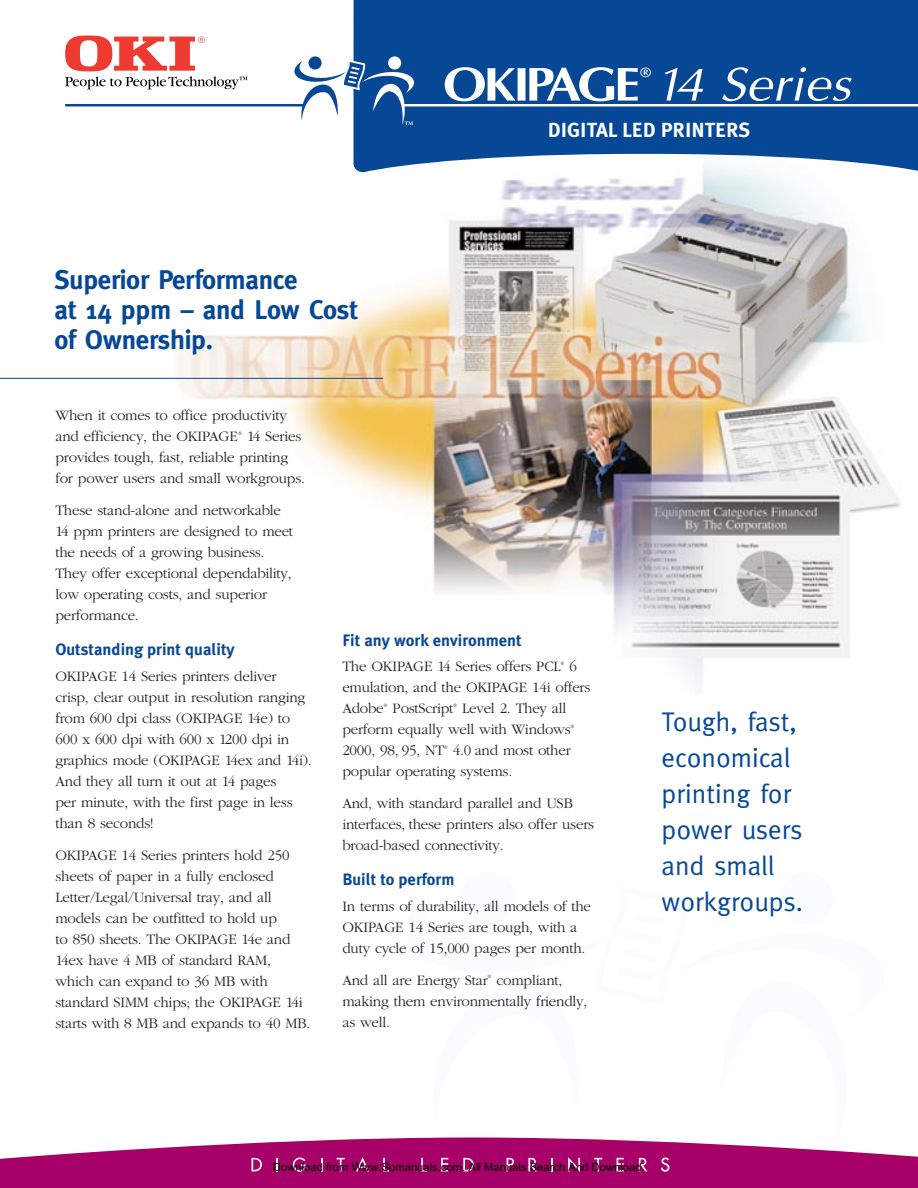
<style>
.page{position:relative;width:918px;height:1188px;background:#fff}
.page>*{position:absolute;margin:0;border:0;box-sizing:border-box;transform-origin:0 0}
.t1{font:italic 47.7px "Optima";color:#fff;scale:1.1 1}
.t2{font:27px/36px "Meta";color:#074896}
.t3{font:700 27px/30px "Meta";letter-spacing:-.01em;color:#074896}
.t4{font:700 20.4px "Meta Plus";color:#fff}
.t5{font:700 16.5px "Meta Plus";color:#074896}
.t6{font:300 15px/21px "Garamond";letter-spacing:-.015em;color:#231f20}
.t7{font:700 13.65px "Optima";color:#fff;scale:1.1 1}
.t8{font:11.25px "Arial";color:#000}
.t9{font:300 5.25px "Garamond";color:#231f20}
.s1{font-weight:700;font-style:normal}
</style>
<div class="page">
<img style="left:166px;top:174px;width:735px;height:510px">
<svg style="left:353px;top:0;width:565px;height:174px;fill:#074896"></svg>
<svg style="left:0;top:1138px;width:918px;height:50px;fill:#a70169"></svg>
<div style="left:462px;top:872px;width:52px;height:52px;background:#fbfcfd;border-radius:50%"></div>
<div style="left:780px;top:872px;width:53px;height:52px;background:#fbfcfd;border-radius:50%"></div>
<svg style="left:403px;top:1137px;width:483px;height:10px"></svg>
<hr style="left:403px;top:104px;width:515px;height:2px;background:#fff">
<hr style="left:65px;top:104px;width:239px;height:2px;background:#074896">
<svg style="left:309px;top:56px;width:13px;height:14px"></svg>
<svg style="left:388px;top:56px;width:13px;height:14px"></svg>
<svg style="left:65px;top:35px;width:182px;height:54px"></svg>
<svg style="left:294px;top:60px;width:121px;height:65px"></svg>
<svg style="left:252px;top:1158px;width:10px;height:13px"></svg>
<svg style="left:277px;top:1158px;width:1px;height:13px"></svg>
<svg style="left:293px;top:1158px;width:13px;height:14px"></svg>
<svg style="left:321px;top:1158px;width:1px;height:13px"></svg>
<svg style="left:337px;top:1158px;width:8px;height:13px"></svg>
<svg style="left:356px;top:1157px;width:13px;height:14px"></svg>
<svg style="left:383px;top:1158px;width:6px;height:13px"></svg>
<svg style="left:421px;top:1158px;width:6px;height:13px"></svg>
<svg style="left:441px;top:1158px;width:7px;height:13px"></svg>
<svg style="left:463px;top:1158px;width:11px;height:13px"></svg>
<svg style="left:507px;top:1158px;width:7px;height:13px"></svg>
<svg style="left:528px;top:1158px;width:9px;height:13px"></svg>
<svg style="left:551px;top:1158px;width:2px;height:13px"></svg>
<svg style="left:568px;top:1157px;width:12px;height:15px"></svg>
<svg style="left:594px;top:1158px;width:8px;height:13px"></svg>
<svg style="left:617px;top:1158px;width:7px;height:13px"></svg>
<svg style="left:639px;top:1158px;width:8px;height:13px"></svg>
<svg style="left:661px;top:1158px;width:8px;height:14px"></svg>
<hr style="left:0;top:378px;width:383px;height:1px;background:#074896">
<h1 class="t1" style="left:443px;top:65px;width:382px"><span class="s1">OKIPAGE</span> 14 Series</h1>
<p class="t7" style="left:640px;top:67px;width:12px">®</p>
<h2 class="t3" style="left:55px;top:267px;width:304px">Superior Performance<br>at 14 ppm – and Low Cost of Ownership.</h2>
<h3 class="t4" style="left:548px;top:121px;width:204px">DIGITAL LED PRINTERS</h3>
<p class="t6" style="left:56px;top:406px;width:233px">When it comes to office productivity and efficiency, the OKIPAGE</p>
<p class="t6" style="left:55px;top:427px;width:251px;text-indent:192px">14 Series provides tough, fast, reliable printing for power users and small workgroups.</p>
<p class="t6" style="left:55px;top:501px;width:239px">These stand-alone and networkable<br>14 ppm printers are designed to meet the needs of a growing business.<br>They offer exceptional dependability, low operating costs, and superior performance.</p>
<p class="t5" style="left:56px;top:643px;width:181px">Outstanding print quality</p>
<p class="t6" style="left:56px;top:667px;width:258px">OKIPAGE 14 Series printers deliver crisp, clear output in resolution ranging from 600 dpi class (OKIPAGE 14e) to 600 x 600 dpi with 600 x 1200 dpi in graphics mode (OKIPAGE 14ex and 14i).<br>And they all turn it out at 14 pages<br>per minute, with the first page in less than 8 seconds!</p>
<p class="t6" style="left:56px;top:846px;width:257px">OKIPAGE 14 Series printers hold 250 sheets of paper in a fully enclosed Letter/Legal/Universal tray, and all models can be outfitted to hold up<br>to 850 sheets. The OKIPAGE 14e and 14ex have 4 MB of standard RAM, which can expand to 36 MB with standard SIMM chips; the OKIPAGE 14i starts with 8 MB and expands to 40 MB.</p>
<p class="t9" style="left:238px;top:431px;width:5px">®</p>
<p class="t5" style="left:342px;top:633px;width:181px">Fit any work environment</p>
<p class="t6" style="left:342px;top:657px;width:220px">The OKIPAGE 14 Series offers PCL</p>
<p class="t9" style="left:560px;top:661px;width:5px">®</p>
<p class="t6" style="left:342px;top:657px;width:250px;text-indent:227px">6 emulation, and the OKIPAGE 14i offers<br>Adobe</p>
<p class="t6" style="left:342px;top:699px;width:230px;text-align:right">Level 2. They all<br>perform equally well with Windows</p>
<p class="t9" style="left:384px;top:703px;width:5px">®</p>
<p class="t6" style="left:393px;top:699px;width:62px">PostScript</p>
<p class="t9" style="left:453px;top:703px;width:5px">®</p>
<p class="t9" style="left:570px;top:724px;width:5px">®</p>
<p class="t6" style="left:342px;top:741px;width:230px;text-indent:111px">4.0 and most other popular operating systems.</p>
<p class="t6" style="left:342px;top:794px;width:253px">And, with standard parallel and USB interfaces, these printers also offer users broad-based connectivity.</p>
<p class="t5" style="left:342px;top:873px;width:114px">Built to perform</p>
<p class="t6" style="left:342px;top:897px;width:250px">In terms of durability, all models of the<br>OKIPAGE 14 Series are tough, with a duty cycle of 15,000 pages per month.</p>
<p class="t6" style="left:342px;top:971px;width:147px">And all are Energy Star</p>
<p class="t9" style="left:488px;top:975px;width:5px">®</p>
<p class="t6" style="left:342px;top:741px;width:103px">2000, 98, 95, NT</p>
<p class="t9" style="left:444px;top:745px;width:5px">®</p>
<p class="t6" style="left:342px;top:971px;width:247px;text-indent:154px">compliant, making them environmentally friendly, as well.</p>
<h2 class="t2" style="left:662px;top:706px;width:143px">Tough, fast, economical printing for power users and small workgroups.</h2>
<p class="t8" style="left:273px;top:1160px;width:373px">Download from Www.Somanuals.com. All Manuals Search And Download.</p>
</div>
